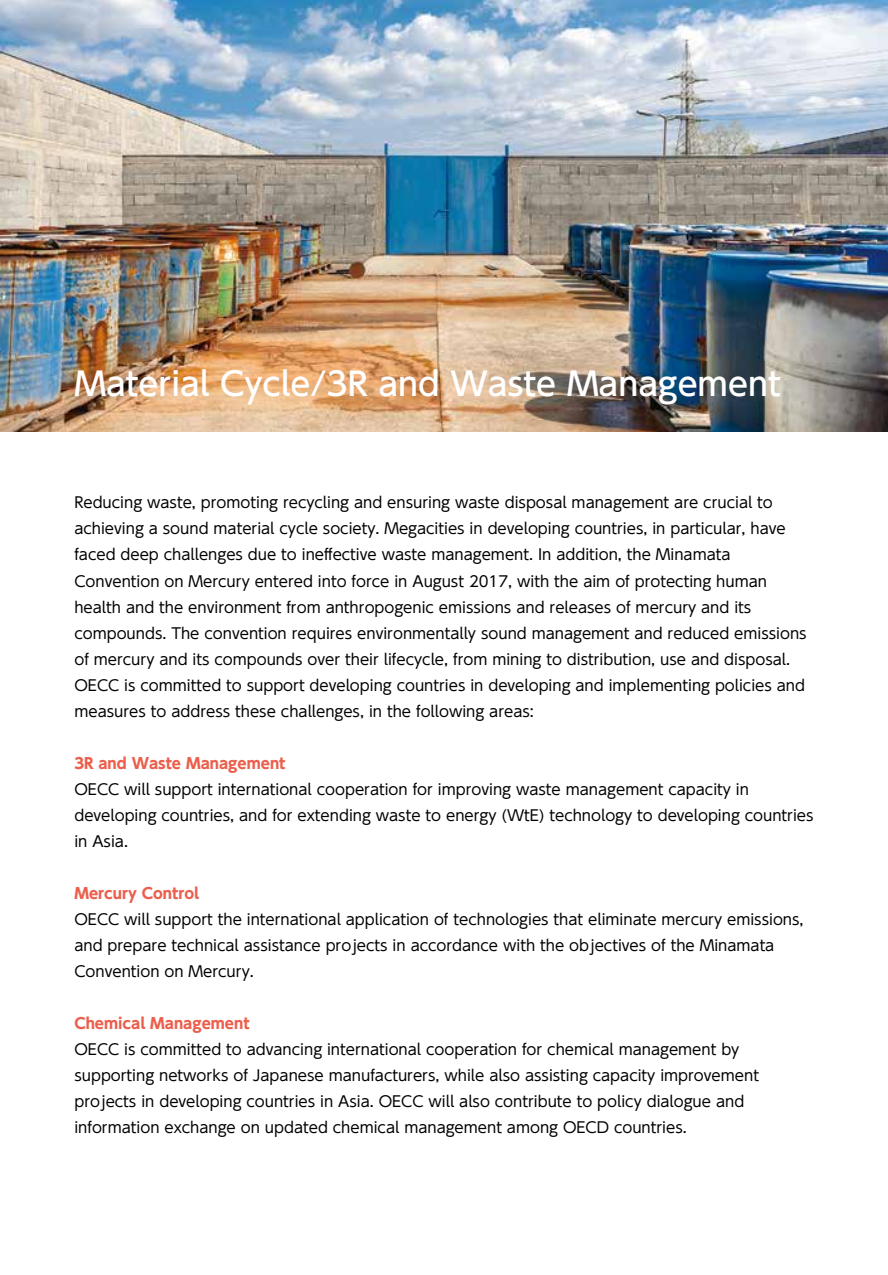
<style>
.page{position:relative;width:888px;height:1275px;background:#fff}
.page>*{position:absolute;margin:0;border:0;box-sizing:border-box;transform-origin:0 0}
.t1{font:500 32.2px "UD Shin Go Pr 6 N";color:#fff}
.t2{font:14.88px/26.1px "UD Shin Go Pr 6 N";color:#000}
.t3{font:700 14.88px "UD Shin Go Pr 6 N";color:#eb5f4c}
</style>
<div class="page">
<img style="left:0;top:0;width:888px;height:432px">
<h1 class="t1" style="left:74px;top:358px;width:708px">Material Cycle/3R and Waste Management</h1>
<p class="t2" style="left:74px;top:489px;width:734px">Reducing waste, promoting recycling and ensuring waste disposal management are crucial to achieving a sound material cycle society. Megacities in developing countries, in particular, have faced deep challenges due to ineffective waste management. In addition, the Minamata Convention on Mercury entered into force in August 2017, with the aim of protecting human health and the environment from anthropogenic emissions and releases of mercury and its compounds. The convention requires environmentally sound management and reduced emissions of mercury and its compounds over their lifecycle, from mining to distribution, use and disposal.<br>OECC is committed to support developing countries in developing and implementing policies and measures to address these challenges, in the following areas:</p>
<p class="t3" style="left:74px;top:751px;width:213px">3R and Waste Management</p>
<p class="t2" style="left:74px;top:776px;width:741px">OECC will support international cooperation for improving waste management capacity in developing countries, and for extending waste to energy (WtE) technology to developing countries in Asia.</p>
<p class="t3" style="left:74px;top:881px;width:126px">Mercury Control</p>
<p class="t2" style="left:74px;top:906px;width:731px">OECC will support the international application of technologies that eliminate mercury emissions, and prepare technical assistance projects in accordance with the objectives of the Minamata<br>Convention on Mercury.</p>
<p class="t3" style="left:74px;top:1011px;width:177px">Chemical Management</p>
<p class="t2" style="left:74px;top:1036px;width:686px">OECC is committed to advancing international cooperation for chemical management by supporting networks of Japanese manufacturers, while also assisting capacity improvement projects in developing countries in Asia. OECC will also contribute to policy dialogue and information exchange on updated chemical management among OECD countries.</p>
</div>
